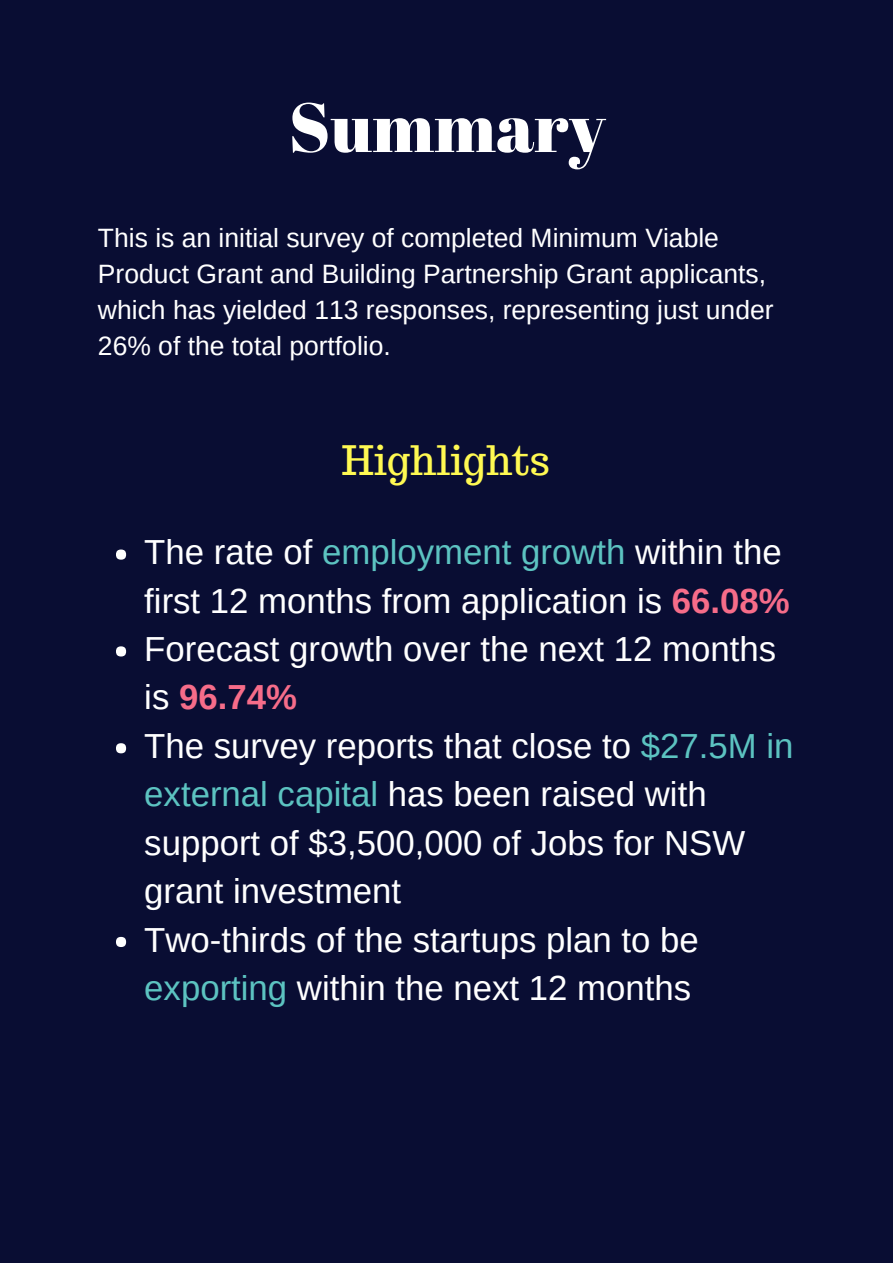
<style>
.page{position:relative;width:893px;height:1263px;background:#090d33}
.page>*{position:absolute;margin:0;border:0;box-sizing:border-box;transform-origin:0 0}
.t1{font:69.6px "Abril Fatface";color:#fff}
.t2{font:39.75px "Trocchi";color:#fff952}
.t3{font:34.8px/48.4px "Arimo";color:#fff}
.t4{font:26.55px/36px "Arimo";color:#fff}
.s1{color:#5cc3c1}
.s2{font-weight:700;color:#f66c89}
</style>
<div class="page">
<div style="left:116px;top:549px;width:10px;height:11px;background:#fff;border-radius:50%"></div>
<div style="left:116px;top:646px;width:10px;height:10px;background:#fff;border-radius:50%"></div>
<div style="left:116px;top:743px;width:10px;height:10px;background:#fff;border-radius:50%"></div>
<div style="left:116px;top:937px;width:10px;height:10px;background:#fff;border-radius:50%"></div>
<h1 class="t1" style="left:289px;top:78px;width:318px">Summary</h1>
<p class="t4" style="left:98px;top:219px;width:677px">This is an initial survey of completed Minimum Viable Product Grant and Building Partnership Grant applicants, which has yielded 113 responses, representing just under 26% of the total portfolio.</p>
<p class="t2" style="left:342px;top:435px;width:210px">Highlights</p>
<p class="t3" style="left:144px;top:528px;width:651px">The rate of <span class="s1">employment growth</span> within the first 12 months from application is <span class="s2">66.08% </span>Forecast growth over the next 12 months is <span class="s2">96.74%<br></span>The survey reports that close to <span class="s1">$27.5M in external capital</span> has been raised with support of $3,500,000 of Jobs for NSW grant investment<br>Two-thirds of the startups plan to be <span class="s1">exporting</span> within the next 12 months</p>
</div>
